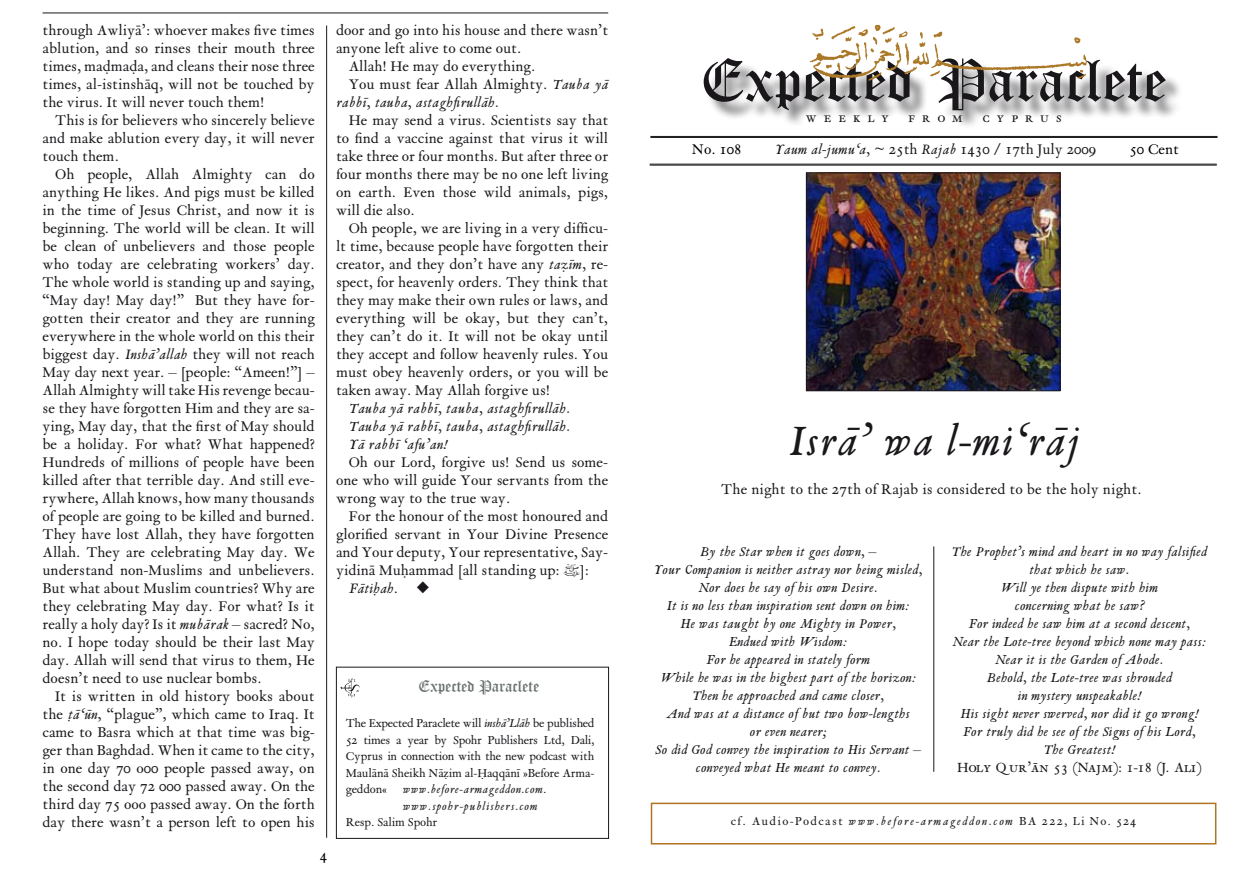
<style>
.page{position:relative;width:1259px;height:893px;background:#fff}
.page>*{position:absolute;margin:0;border:0;box-sizing:border-box;transform-origin:0 0}
.t1{font:60px "Old English Text";color:#1a171b}
.t2{font:49.5px "Spohr VD Italic";letter-spacing:.01em;color:#1a171b}
.t3{font:16.5px/18px "Spohr VD Normal";color:#1a171b;text-align:justify}
.t4{font:16.5px/18px "Spohr VD Italic";color:#1a171b;text-align:justify}
.t5{font:16.5px "Old English Text";color:#68706e;scale:.96 1}
.t6{font:16.5px "Spohr VD Normal";color:#000}
.t7{font:15.75px/18px "Spohr VD Italic";color:#1a171b;text-align:center}
.t8{font:15.75px "Spohr VD Kapit";color:#1a171b}
.t9{font:15px "Spohr VD Kapit";letter-spacing:.485em;color:#1a171b}
.t10{font:13.5px/16.5px "Spohr VD Normal";letter-spacing:-.01em;color:#1a171b;text-align:justify}
.t11{font:13.5px/16.5px "Spohr VD Italic";letter-spacing:.025em;color:#1a171b}
.t12{font:13.5px "Spohr VD Normal";letter-spacing:.1em;color:#1a171b}
.s1{font-family:"Spohr VD Italic"}
.s2{font-family:"Spohr Sonderzeichen"}
.s3{font-family:"Spohr VD Normal"}
</style>
<div class="page">
<div style="left:706px;top:61px;width:553px;height:110px;background:#1a171b;opacity:.6"></div>
<hr style="left:650px;top:136px;width:567px;height:1px;background:#1a171b">
<hr style="left:650px;top:137px;width:567px;height:1px;background:#1a171b">
<hr style="left:649px;top:164px;width:567px;height:1px;background:#1a171b">
<hr style="left:649px;top:165px;width:567px;height:1px;background:#1a171b">
<div style="left:651px;top:803px;width:565px;height:41px;border:2px solid #b17423"></div>
<img style="left:808px;top:24px;width:283px;height:58px">
<hr style="left:933px;top:546px;width:1px;height:226px;background:#1a171b">
<img style="left:808px;top:175px;width:250px;height:214px">
<div style="left:806px;top:173px;width:254px;height:218px;border:1px solid #1a171b"></div>
<hr style="left:43px;top:13px;width:565px;height:1px;background:#1a171b">
<hr style="left:326px;top:26px;width:1px;height:812px;background:#1a171b">
<img style="left:340px;top:678px;width:20px;height:19px">
<div style="left:336px;top:667px;width:273px;height:172px;border:1px solid #1a171b"></div>
<p class="t3" style="left:43px;top:21px;width:274px">through Awliyâ’: whoever makes five times ablution, and so rinses their mouth three times, ma¡ma¡a, and cleans their nose three times, al-istinshâq, will not be touched by the virus. It will never touch them!</p>
<p class="t3" style="left:43px;top:111px;width:274px;text-indent:13px">This is for believers who sincerely believe and make ablution every day, it will never touch them.</p>
<p class="t3" style="left:43px;top:165px;width:274px;text-indent:13px">Oh people, Allah Almighty can do anything He likes. And pigs must be killed in the time of Jesus Christ, and now it is beginning. The world will be clean. It will be clean of unbelievers and those people who today are celebrating workers’ day.<br>The whole world is standing up and saying, “May day! May day!” But they have for&shy;gotten their creator and they are running everywhere in the whole world on this their biggest day. <span class="s1">Inshâ’allah</span> they will not reach May day next year. – [people: “Ameen!”] – Allah Almighty will take His revenge becau&shy;se they have forgotten Him and they are sa&shy;ying, May day, that the first of May should be a holiday. For what? What happened?<br>Hundreds of millions of people have been killed after that terrible day. And still eve&shy;rywhere, Allah knows, how many thousands of people are going to be killed and burned.<br>They have lost Allah, they have forgotten Allah. They are celebrating May day. We understand non-Muslims and unbelievers.<br>But what about Muslim countries? Why are they celebrating May day. For what? Is it really a holy day? Is it <span class="s1">mubârak</span> – sacred? No, no. I hope today should be their last May day. Allah will send that virus to them, He doesn’t need to use nuclear bombs.</p>
<p class="t3" style="left:43px;top:687px;width:274px;text-indent:13px">It is written in old history books about the <span class="s1">†â‘ûn</span>, “plague”, which came to Iraq. It came to Basra which at that time was big&shy;ger than Baghdad. When it came to the city, in one day 70 o00 people passed away, on the second day 72 000 passed away. On the third day 75 ooo passed away. On the forth day there wasn’t a person left to open his</p>
<p class="t6" style="left:320px;top:843px;width:9px">4</p>
<p class="t3" style="left:336px;top:21px;width:274px">door and go into his house and there wasn’t</p>
<p class="t3" style="left:336px;top:39px;width:187px">anyone left alive to come out.</p>
<p class="t3" style="left:349px;top:57px;width:188px">Allah! He may do everything.</p>
<p class="t3" style="left:349px;top:75px;width:261px">You must fear Allah Almighty. <span class="s1">Tauba yâ</span></p>
<p class="t4" style="left:336px;top:93px;width:164px">rabbî, tauba, astaghfirullâh.</p>
<p class="t3" style="left:336px;top:111px;width:274px;text-indent:13px">He may send a virus. Scientists say that to find a vaccine against that virus it will take three or four months. But after three or four months there may be no one left living on earth. Even those wild animals, pigs, will die also.</p>
<p class="t3" style="left:336px;top:219px;width:274px;text-indent:13px">Oh people, we are living in a very difficu&shy;lt time, because people have forgotten their creator, and they don’t have any <span class="s1">ta|îm</span>, re&shy;spect, for heavenly orders. They think that they may make their own rules or laws, and everything will be okay, but they can’t, they can’t do it. It will not be okay until they accept and follow heavenly rules. You must obey heavenly orders, or you will be taken away. May Allah forgive us!</p>
<p class="t4" style="left:349px;top:399px;width:223px">Tauba yâ rabbî, tauba, astaghfirullâh.<br>Tauba yâ rabbî, tauba, astaghfirullâh.<br>Yâ rabbî ‘afu’an!</p>
<p class="t3" style="left:336px;top:453px;width:274px;text-indent:13px">Oh our Lord, forgive us! Send us some&shy;one who will guide Your servants from the wrong way to the true way.</p>
<p class="t3" style="left:336px;top:507px;width:274px;text-indent:13px">For the honour of the most honoured and glorified servant in Your Divine Presence and Your deputy, Your representative, Say&shy;yidinâ Muªammad [all standing up: <span class="s2">k</span>]:</p>
<p class="t4" style="left:349px;top:579px;width:82px">Fâtiªah<span class="s3">.</span> ◆</p>
<p class="t5" style="left:418px;top:675px;width:127px">Expected Paraclete</p>
<p class="t10" style="left:346px;top:715px;width:250px">The Expected Paraclete will <span class="s1">inshâ’Llâh</span> be published 52 times a year by Spohr Publishers Ltd, Dali, Cyprus in connection with the new podcast with Maulânâ Sheikh Nâ|im al-Óaqqânî »Before Arma-</p>
<p class="t11" style="left:403px;top:781px;width:145px;text-indent:-57px"><span class="s3">geddon«</span> www.before-armageddon.com<span class="s3">. </span>www.spohr-publishers.com</p>
<p class="t10" style="left:346px;top:814px;width:93px">Resp. Salim Spohr</p>
<h1 class="t1" style="left:700px;top:42px;width:467px">Expected Paraclete</h1>
<p class="t6" style="left:692px;top:138px;width:51px">No. 108</p>
<p class="t3" style="left:775px;top:141px;width:323px"><span class="s1">Yaum al-jumu‘a</span>, ~ 25th <span class="s1">Rajab</span> 1430 / 17th July 2009</p>
<p class="t6" style="left:1129px;top:138px;width:51px">50 Cent</p>
<p class="t9" style="left:805px;top:107px;width:85px">weekly</p>
<p class="t9" style="left:908px;top:107px;width:56px">from</p>
<p class="t9" style="left:982px;top:107px;width:80px">cyprus</p>
<h2 class="t2" style="left:788px;top:406px;width:293px">Isrâ’ wa l-mi‘râj</h2>
<p class="t3" style="left:721px;top:480px;width:422px">The night to the 27th of Rajab is considered to be the holy night.</p>
<p class="t7" style="left:654px;top:543px;width:270px">By the Star when it goes down, –<br>Your Companion is neither astray nor being misled, Nor does he say of his own Desire.<br>It is no less than inspiration sent down on him:<br>He was taught by one Mighty in Power,<br>Endued with Wisdom:<br>For he appeared in stately form<br>While he was in the highest part of the horizon:<br>Then he approached and came closer,<br>And was at a distance of but two bow-lengths<br>or even nearer;<br>So did God convey the inspiration to His Servant – conveyed what He meant to convey.</p>
<p class="t7" style="left:951px;top:543px;width:257px">The Prophet’s mind and heart in no way falsified that which he saw.<br>Will ye then dispute with him<br>concerning what he saw?<br>For indeed he saw him at a second descent,<br>Near the Lote-tree beyond which none may pass:<br>Near it is the Garden of Abode.<br>Behold, the Lote-tree was shrouded<br>in mystery unspeakable!<br>His sight never swerved, nor did it go wrong!<br>For truly did he see of the Signs of his Lord,<br>The Greatest!</p>
<p class="t8" style="left:957px;top:757px;width:246px">Holy Qur’ân 53 (Najm): 1-18 (J. Ali)</p>
<p class="t12" style="left:731px;top:812px;width:407px">cf. Audio-Podcast <span class="s1">www.before-armageddon.com</span> BA 222, Li No. 524</p>
</div>
